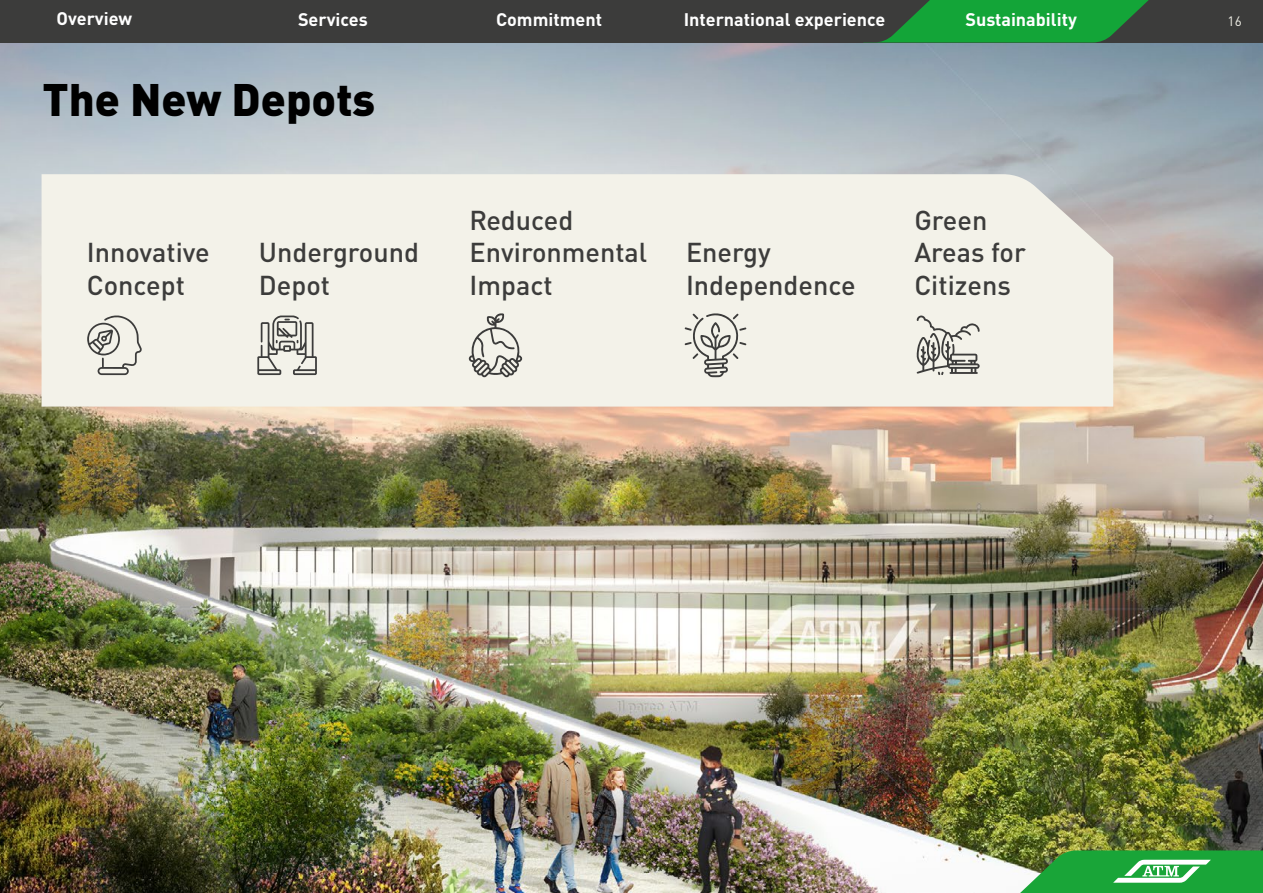
<style>
.page{position:relative;width:1263px;height:893px;background:#fff}
.page>*{position:absolute;margin:0;border:0;box-sizing:border-box;transform-origin:0 0}
.t1{font:900 45px "DIN Pro";color:#000}
.t2{font:500 27px/32.4px "DIN Pro";color:#3c3c3b}
.t3{font:700 18px "DIN Pro";color:#fff}
.t4{font:13.5px "DIN Pro";color:#f3f2e9}
</style>
<div class="page">
<img style="left:0;top:43px;width:1263px;height:850px">
<svg style="left:998px;top:850px;width:265px;height:43px;background:#47ae58"></svg>
<div style="left:0;top:0;width:1263px;height:43px;background:#3c3c3b"></div>
<div style="left:42px;top:174px;width:1071px;height:233px;background:#f3f2e9"></div>
<svg style="left:863px;top:0;width:286px;height:43px"></svg>
<svg style="left:469px;top:313px;width:53px;height:64px;background:#c7c6bf"></svg>
<svg style="left:685px;top:313px;width:61px;height:64px;background:#cdcdc5"></svg>
<svg style="left:87px;top:316px;width:55px;height:59px;background:#cfcec7"></svg>
<svg style="left:257px;top:316px;width:60px;height:59px;background:#bcbbb5"></svg>
<svg style="left:917px;top:315px;width:63px;height:60px;background:#c0bfb9"></svg>
<p class="t3" style="left:57px;top:3px;width:77px">Overview</p>
<p class="t3" style="left:298px;top:4px;width:71px">Services</p>
<p class="t3" style="left:496px;top:4px;width:108px">Commitment</p>
<p class="t3" style="left:684px;top:4px;width:203px">International experience</p>
<p class="t3" style="left:965px;top:4px;width:113px">Sustainability</p>
<h1 class="t1" style="left:43px;top:61px;width:334px">The New Depots</h1>
<p class="t2" style="left:87px;top:234px;width:125px">Innovative<br>Concept</p>
<p class="t2" style="left:259px;top:234px;width:162px">Underground<br>Depot</p>
<p class="t2" style="left:469px;top:201px;width:179px">Reduced<br>Environmental<br>Impact</p>
<p class="t2" style="left:686px;top:234px;width:171px">Energy<br>Independence</p>
<p class="t2" style="left:914px;top:201px;width:113px">Green<br>Areas for<br>Citizens</p>
<p class="t4" style="left:1227px;top:10px;width:16px">16</p>
</div>
